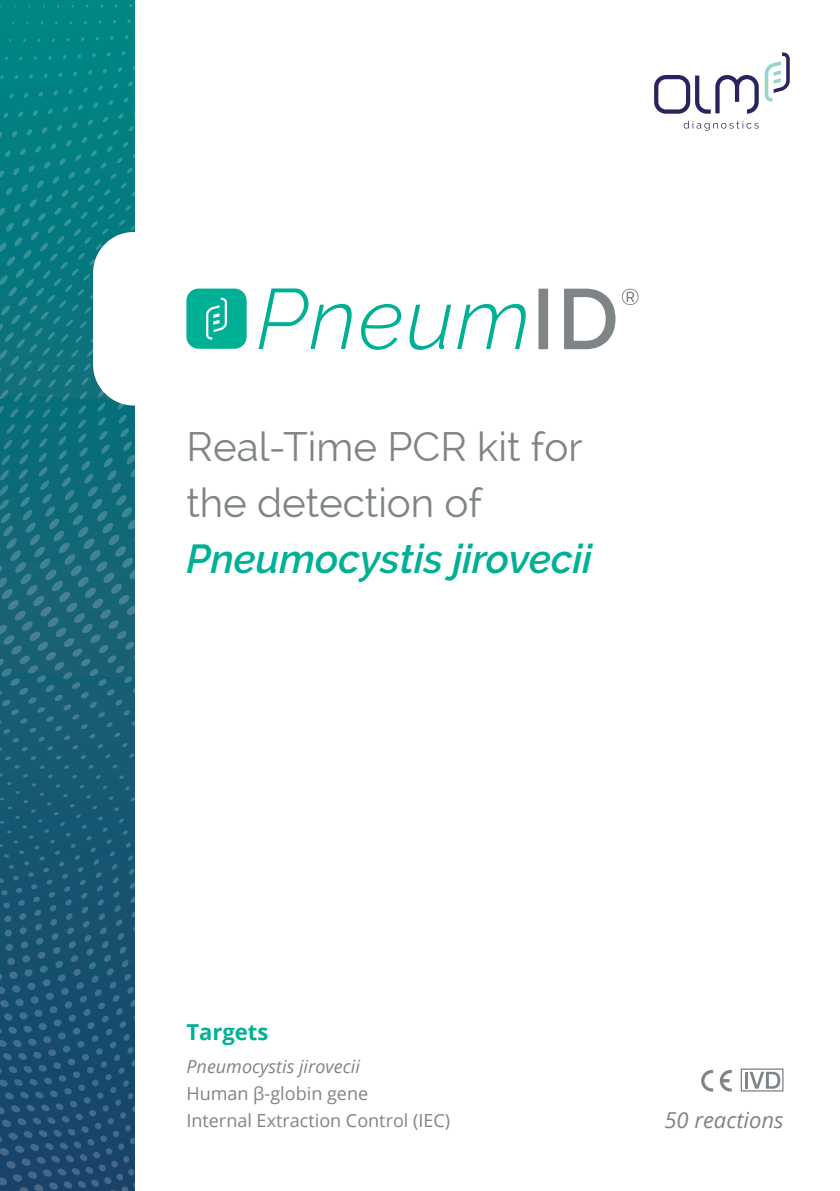
<style>
.page{position:relative;width:840px;height:1191px;background:#fff}
.page>*{position:absolute;margin:0;border:0;box-sizing:border-box;transform-origin:0 0}
.t1{font:40.2px/56px "Raleway";color:#7f8487}
.t2{font:italic 22px "Open Sans";color:#7f8487}
.t3{font:700 22px "Open Sans";color:#00b095}
.t4{font:18px "Open Sans";color:#7f8487}
.t5{font:italic 18px "Open Sans";color:#7f8487}
.s1{font-weight:600;font-style:italic;color:#00b095}
</style>
<div class="page">
<svg style="left:0;top:0;width:134px;height:1191px;background:#15677a"></svg>
<svg style="left:701px;top:1069px;width:11px;height:22px"></svg>
<svg style="left:719px;top:1069px;width:12px;height:22px"></svg>
<svg style="left:740px;top:1068px;width:43px;height:23px"></svg>
<svg style="left:654px;top:75px;width:104px;height:39px"></svg>
<svg style="left:764px;top:52px;width:25px;height:50px"></svg>
<svg style="left:683px;top:121px;width:75px;height:10px"></svg>
<div style="left:93px;top:232px;width:173px;height:173px;background:#fff;border-radius:41px"></div>
<svg style="left:621px;top:289px;width:17px;height:16px"></svg>
<div style="left:186px;top:288px;width:60px;height:61px;background:#00b095;border-radius:12px"></div>
<svg style="left:206px;top:298px;width:21px;height:42px"></svg>
<div style="left:538px;top:289px;width:10px;height:60px;background:#7f8487"></div>
<svg style="left:564px;top:289px;width:51px;height:60px"></svg>
<svg style="left:258px;top:288px;width:93px;height:61px"></svg>
<svg style="left:361px;top:304px;width:40px;height:46px"></svg>
<svg style="left:409px;top:305px;width:42px;height:45px"></svg>
<svg style="left:457px;top:304px;width:68px;height:45px"></svg>
<p class="t1" style="left:186px;top:419px;width:407px">Real-Time PCR kit for the detection of<br><span class="s1">Pneumocystis jirovecii</span></p>
<p class="t3" style="left:186px;top:1016px;width:83px">Targets</p>
<p class="t5" style="left:186px;top:1054px;width:175px">Pneumocystis jirovecii</p>
<p class="t4" style="left:186px;top:1081px;width:183px">Human β-globin gene</p>
<p class="t4" style="left:186px;top:1108px;width:265px">Internal Extraction Control (IEC)</p>
<p class="t2" style="left:664px;top:1104px;width:121px">50 reactions</p>
</div>
